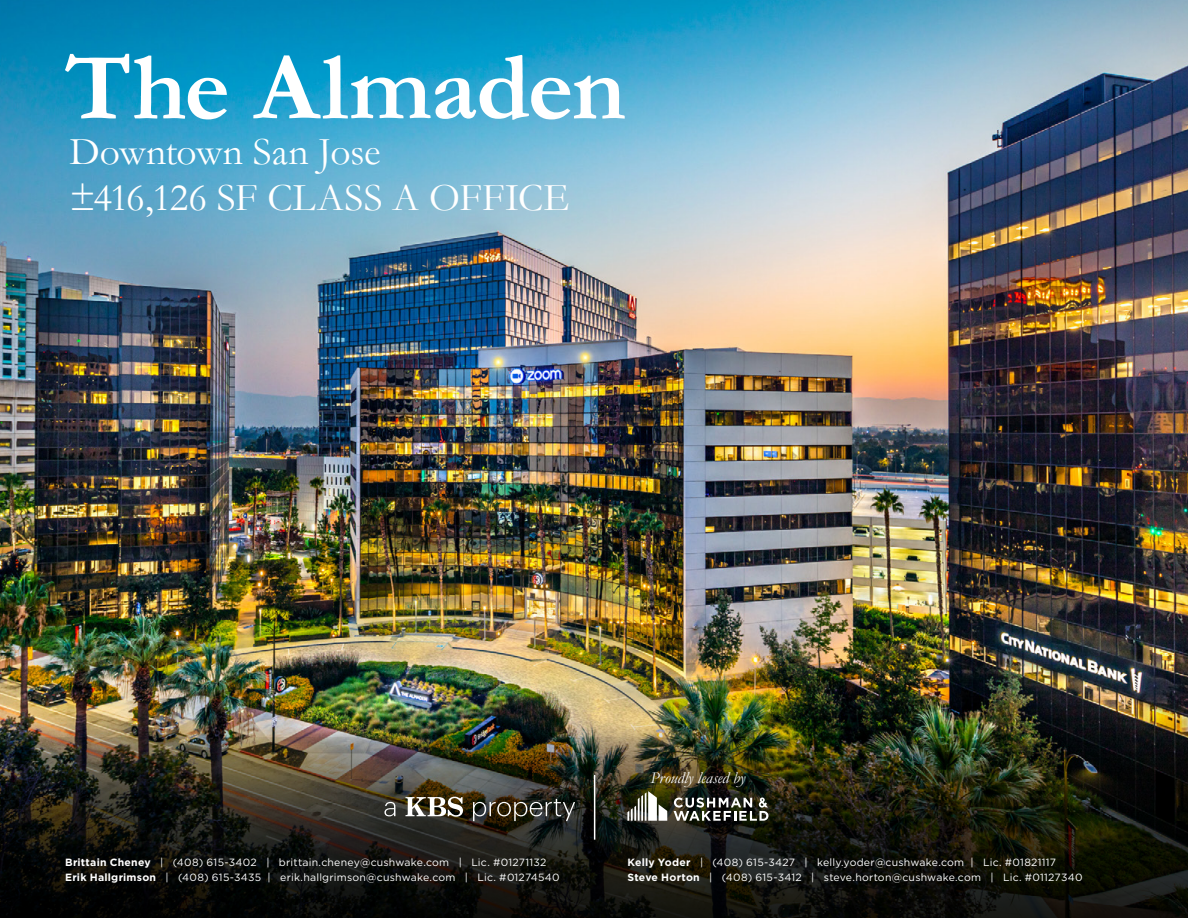
<style>
.page{position:relative;width:1188px;height:918px;background:#fff}
.page>*{position:absolute;margin:0;border:0;box-sizing:border-box;transform-origin:0 0}
.t1{font:700 97.65px "Garamond";letter-spacing:-.015em;color:#fff}
.t2{font:39.6px "Garamond";letter-spacing:-.005em;color:#fff}
.t3{font:italic 16.5px "Garamond";color:#fff}
.t4{font:10.5px/15px "Gotham";letter-spacing:.02em;color:#fff}
.s1{font-weight:700}
</style>
<div class="page">
<img style="left:0;top:0;width:1188px;height:718px">
<img style="left:0;top:718px;width:1188px;height:200px">
<svg style="left:384px;top:802px;width:11px;height:14px"></svg>
<svg style="left:473px;top:799px;width:102px;height:22px;background:#49473d"></svg>
<svg style="left:405px;top:797px;width:59px;height:20px"></svg>
<hr style="left:594px;top:775px;width:1px;height:65px;background:#fff">
<svg style="left:627px;top:791px;width:40px;height:30px"></svg>
<svg style="left:674px;top:797px;width:94px;height:24px"></svg>
<h1 class="t1" style="left:65px;top:21px;width:562px">The Almaden</h1>
<h2 class="t2" style="left:70px;top:125px;width:313px">Downtown San Jose</h2>
<h2 class="t2" style="left:70px;top:171px;width:501px">±416,126 SF CLASS A OFFICE</h2>
<h3 class="t3" style="left:651px;top:767px;width:96px">Proudly leased by</h3>
<p class="t4" style="left:65px;top:854px;width:496px"><span class="s1">Brittain Cheney</span> | (408) 615-3402 | brittain.cheney@cushwake.com | Lic. #01271132<br><span class="s1">Erik Hallgrimson</span> | (408) 615-3435 | erik.hallgrimson@cushwake.com | Lic. #01274540</p>
<p class="t4" style="left:627px;top:854px;width:457px"><span class="s1">Kelly Yoder</span> | (408) 615-3427 | kelly.yoder@cushwake.com | Lic. #01821117<br><span class="s1">Steve Horton</span> | (408) 615-3412 | steve.horton@cushwake.com | Lic. #01127340</p>
</div>
